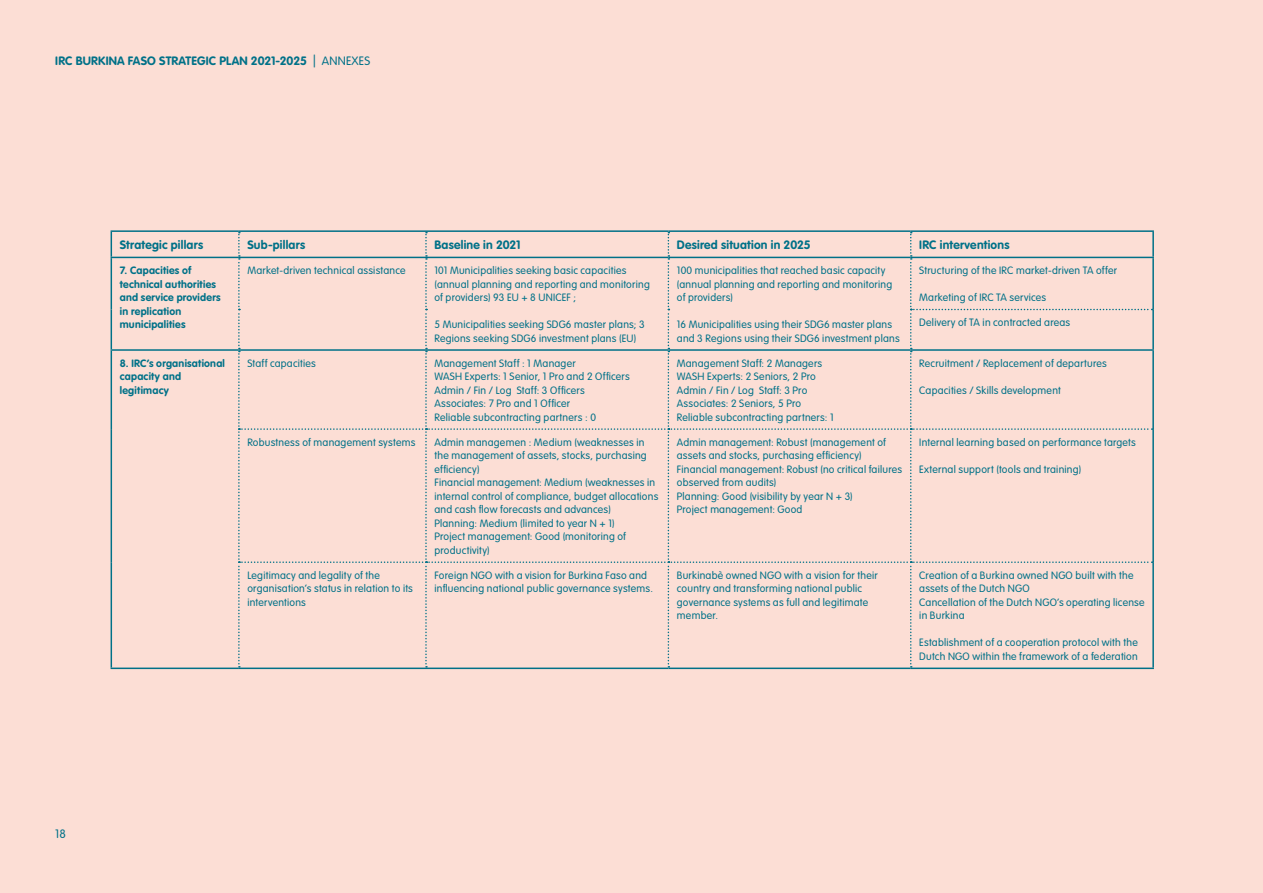
<style>
.page{position:relative;width:1263px;height:893px;background:#fff}
.page>*{position:absolute;margin:0;border:0;box-sizing:border-box;transform-origin:0 0}
.t1{font:700 12px "VAG Rounded Std";letter-spacing:.02em;color:#007188}
.t2{font:300 12px "VAG Rounded Std";color:#007188}
.t3{font:300 10.5px/13.5px "VAG Rounded Std";letter-spacing:.025em;color:#007188}
.t4{font:700 10.5px/13.5px "VAG Rounded Std";letter-spacing:.025em;color:#007188}
.s1{font-weight:300}
</style>
<div class="page">
<div style="left:0;top:0;width:1262px;height:893px;background:#fcded5"></div>
<svg style="left:1262px;top:0;width:1px;height:893px"></svg>
<div style="left:112px;top:232px;width:126px;height:436px;background:#fcded5"></div>
<hr style="left:111px;top:230px;width:128px;height:2px;background:#007188">
<hr style="left:239px;top:230px;width:187px;height:2px;background:#007188">
<hr style="left:426px;top:230px;width:242px;height:2px;background:#007188">
<hr style="left:668px;top:230px;width:243px;height:2px;background:#007188">
<hr style="left:911px;top:230px;width:243px;height:2px;background:#007188">
<svg style="left:111px;top:232px;width:1px;height:25px"></svg>
<hr style="left:1152px;top:232px;width:2px;height:25px;background:#007188">
<hr style="left:111px;top:257px;width:128px;height:1px;background:#007188">
<hr style="left:911px;top:257px;width:243px;height:1px;background:#007188">
<hr style="left:111px;top:258px;width:1px;height:51px;background:#007188">
<hr style="left:1152px;top:258px;width:2px;height:51px;background:#007188">
<hr style="left:111px;top:309px;width:1px;height:40px;background:#007188">
<hr style="left:1152px;top:309px;width:2px;height:40px;background:#007188">
<hr style="left:111px;top:351px;width:1px;height:78px;background:#007188">
<hr style="left:1152px;top:351px;width:2px;height:78px;background:#007188">
<hr style="left:111px;top:429px;width:1px;height:133px;background:#007188">
<hr style="left:1152px;top:429px;width:2px;height:133px;background:#007188">
<hr style="left:111px;top:562px;width:1px;height:106px;background:#007188">
<hr style="left:1152px;top:562px;width:2px;height:106px;background:#007188">
<div style="left:238px;top:232px;width:915px;height:436px;background:#fcded5"></div>
<hr style="left:111px;top:668px;width:128px;height:1px;background:#007188">
<hr style="left:239px;top:668px;width:187px;height:1px;background:#007188">
<hr style="left:426px;top:668px;width:242px;height:1px;background:#007188">
<hr style="left:668px;top:668px;width:243px;height:1px;background:#007188">
<hr style="left:911px;top:668px;width:243px;height:1px;background:#007188">
<hr style="left:111px;top:349px;width:128px;height:2px;background:#007188">
<hr style="left:239px;top:349px;width:187px;height:2px;background:#007188">
<hr style="left:426px;top:349px;width:242px;height:2px;background:#007188">
<hr style="left:668px;top:349px;width:243px;height:2px;background:#007188">
<hr style="left:911px;top:349px;width:243px;height:2px;background:#007188">
<p class="t1" style="left:55px;top:53px;width:316px">IRC BURKINA FASO STRATEGIC PLAN 2021-2025 <span class="s1">| ANNEXES</span></p>
<p class="t1" style="left:120px;top:238px;width:85px">Strategic pillars</p>
<p class="t1" style="left:247px;top:238px;width:59px">Sub-pillars</p>
<p class="t1" style="left:434px;top:238px;width:88px">Baseline in 2021</p>
<p class="t1" style="left:677px;top:238px;width:135px">Desired situation in 2025</p>
<p class="t1" style="left:919px;top:238px;width:92px">IRC interventions</p>
<p class="t4" style="left:120px;top:264px;width:102px">7. Capacities of technical authorities and service providers in replication municipalities</p>
<p class="t3" style="left:247px;top:264px;width:160px">Market-driven technical assistance</p>
<p class="t3" style="left:434px;top:264px;width:217px">101 Municipalities seeking basic capacities (annual planning and reporting and monitoring of providers) 93 EU + 8 UNICEF ;</p>
<p class="t3" style="left:677px;top:264px;width:217px">100 municipalities that reached basic capacity (annual planning and reporting and monitoring of providers)</p>
<p class="t3" style="left:677px;top:318px;width:224px">16 Municipalities using their SDG6 master plans and 3 Regions using their SDG6 investment plans</p>
<p class="t3" style="left:919px;top:264px;width:199px">Structuring of the IRC market-driven TA offer</p>
<p class="t3" style="left:919px;top:291px;width:128px">Marketing of IRC TA services</p>
<p class="t3" style="left:919px;top:316px;width:152px">Delivery of TA in contracted areas</p>
<p class="t3" style="left:434px;top:318px;width:212px">5 Municipalities seeking SDG6 master plans; 3<br>Regions seeking SDG6 investment plans (EU)</p>
<p class="t4" style="left:120px;top:357px;width:107px">8. IRC’s organisational capacity and legitimacy</p>
<p class="t3" style="left:247px;top:357px;width:70px">Staff capacities</p>
<p class="t3" style="left:434px;top:357px;width:197px">Management Staff : 1 Manager<br>WASH Experts: 1 Senior, 1 Pro and 2 Officers Admin / Fin / Log Staff: 3 Officers Associates: 7 Pro and 1 Officer<br>Reliable subcontracting partners : 0</p>
<p class="t3" style="left:677px;top:357px;width:158px">Management Staff: 2 Managers<br>WASH Experts: 2 Seniors, 2 Pro<br>Admin / Fin / Log Staff: 3 Pro<br>Associates: 2 Seniors, 5 Pro<br>Reliable subcontracting partners: 1</p>
<p class="t3" style="left:919px;top:357px;width:189px">Recruitment / Replacement of departures</p>
<p class="t3" style="left:919px;top:384px;width:143px">Capacities / Skills development</p>
<p class="t3" style="left:247px;top:436px;width:169px">Robustness of management systems</p>
<p class="t3" style="left:434px;top:436px;width:225px">Admin managemen : Medium (weaknesses in the management of assets, stocks, purchasing efficiency)<br>Financial management: Medium (weaknesses in internal control of compliance, budget allocations and cash flow forecasts and advances)<br>Planning: Medium (limited to year N + 1)<br>Project management: Good (monitoring of productivity)</p>
<p class="t3" style="left:677px;top:436px;width:227px">Admin management: Robust (management of assets and stocks, purchasing efficiency)<br>Financial management: Robust (no critical failures observed from audits)<br>Planning: Good (visibility by year N + 3)<br>Project management: Good</p>
<p class="t3" style="left:919px;top:436px;width:218px">Internal learning based on performance targets</p>
<p class="t3" style="left:919px;top:463px;width:163px">External support (tools and training)</p>
<p class="t2" style="left:55px;top:827px;width:12px">18</p>
<p class="t3" style="left:247px;top:569px;width:167px">Legitimacy and legality of the organisation’s status in relation to its interventions</p>
<p class="t3" style="left:434px;top:569px;width:220px">Foreign NGO with a vision for Burkina Faso and influencing national public governance systems.</p>
<p class="t3" style="left:677px;top:569px;width:202px">Burkinabè owned NGO with a vision for their country and transforming national public governance systems as full and legitimate member.</p>
<p class="t3" style="left:919px;top:569px;width:227px">Creation of a Burkina owned NGO built with the assets of the Dutch NGO<br>Cancellation of the Dutch NGO’s operating license in Burkina</p>
<p class="t3" style="left:919px;top:636px;width:220px">Establishment of a cooperation protocol with the<br>Dutch NGO within the framework of a federation</p>
</div>
